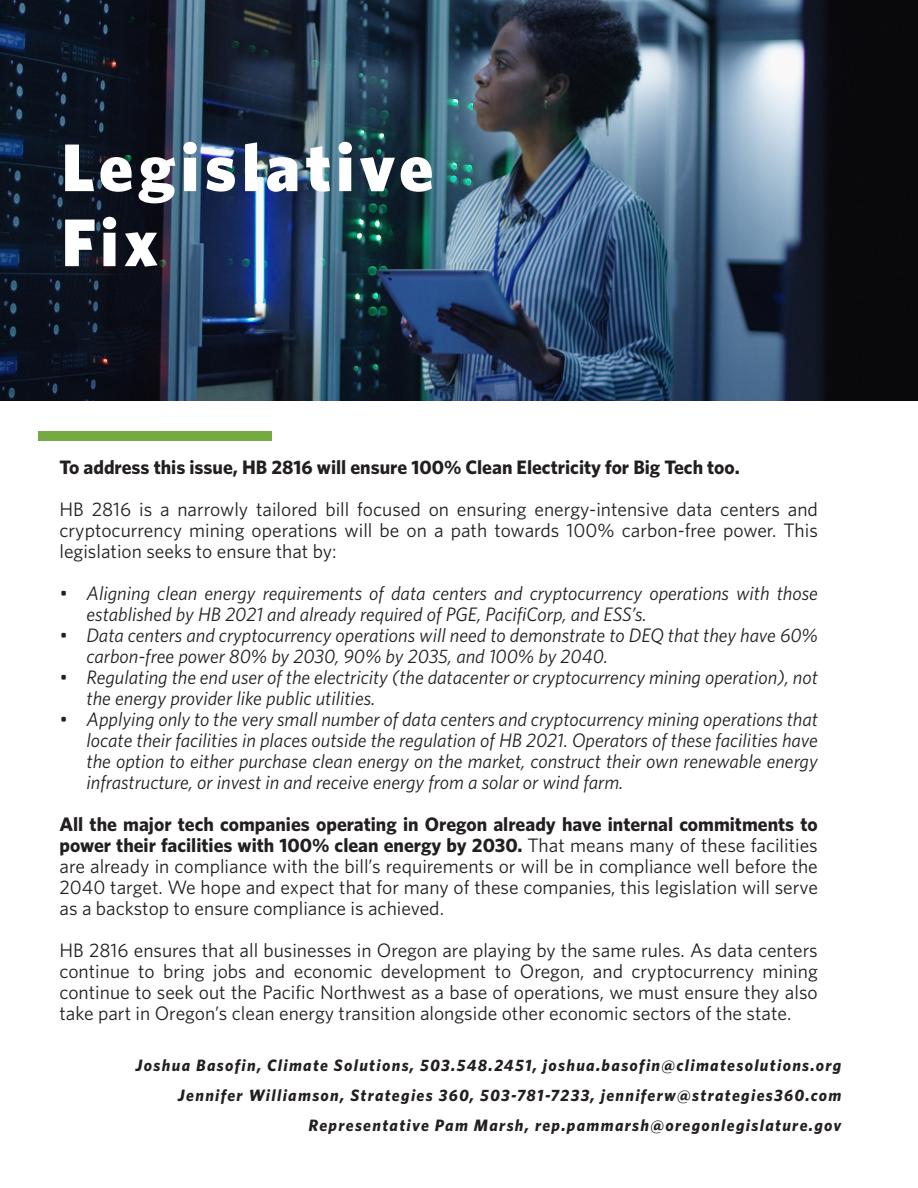
<style>
.page{position:relative;width:918px;height:1188px;background:#fff}
.page>*{position:absolute;margin:0;border:0;box-sizing:border-box;transform-origin:0 0}
.Headline{font:900 67.5px/75px "Whitney HTF";letter-spacing:.08em;color:#fff}
.Body_Text{font:19.5px/21px "Whitney HTF";color:#231f20;text-align:justify}
.t1{font:italic 19.5px/21px "Whitney HTF";color:#231f20}
.Body_Text-2{font:700 19.5px "Whitney HTF";color:#231f20}
.Headline-2{font:italic 700 16.5px "Whitney HTF";letter-spacing:.08em;color:#231f20}
.s1{font-weight:700}
</style>
<div class="page">
<img style="left:0;top:0;width:918px;height:401px">
<div style="left:38px;top:431px;width:234px;height:10px;background:#77a942"></div>
<p class="Headline" style="left:62px;top:128px;width:373px">Legislative<br>Fix</p>
<p class="Body_Text-2" style="left:60px;top:456px;width:682px">To address this issue, HB 2816 will ensure 100% Clean Electricity for Big Tech too.</p>
<p class="Body_Text" style="left:60px;top:499px;width:760px">HB 2816 is a narrowly tailored bill focused on ensuring energy-intensive data centers and cryptocurrency mining operations will be on a path towards 100% carbon-free power. This legislation seeks to ensure that by:</p>
<p class="t1" style="left:87px;top:583px;width:733px;text-indent:-27px">• Aligning clean energy requirements of data centers and cryptocurrency operations with those established by HB 2021 and already required of PGE, PacifiCorp, and ESS’s.</p>
<p class="t1" style="left:87px;top:625px;width:733px;text-indent:-27px">• Data centers and cryptocurrency operations will need to demonstrate to DEQ that they have 60% carbon-free power 80% by 2030, 90% by 2035, and 100% by 2040.</p>
<p class="t1" style="left:87px;top:667px;width:733px;text-indent:-27px">• Regulating the end user of the electricity (the datacenter or cryptocurrency mining operation), not the energy provider like public utilities.</p>
<p class="t1" style="left:87px;top:709px;width:733px;text-align:justify;text-indent:-27px">• Applying only to the very small number of data centers and cryptocurrency mining operations that locate their facilities in places outside the regulation of HB 2021. Operators of these facilities have the option to either purchase clean energy on the market, construct their own renewable energy infrastructure, or invest in and receive energy from a solar or wind farm.</p>
<p class="Body_Text" style="left:60px;top:814px;width:760px"><span class="s1">All the major tech companies operating in Oregon already have internal commitments to power their facilities with 100% clean energy by 2030.</span> That means many of these facilities are already in compliance with the bill’s requirements or will be in compliance well before the 2040 target. We hope and expect that for many of these companies, this legislation will serve as a backstop to ensure compliance is achieved.</p>
<p class="Body_Text" style="left:60px;top:940px;width:760px">HB 2816 ensures that all businesses in Oregon are playing by the same rules. As data centers continue to bring jobs and economic development to Oregon, and cryptocurrency mining continue to seek out the Pacific Northwest as a base of operations, we must ensure they also take part in Oregon’s clean energy transition alongside other economic sectors of the state.</p>
<p class="Headline-2" style="left:136px;top:1055px;width:707px">Joshua Basofin, Climate Solutions, 503.548.2451, joshua.basofin@climatesolutions.org</p>
<p class="Headline-2" style="left:178px;top:1085px;width:665px">Jennifer Williamson, Strategies 360, 503-781-7233, jenniferw@strategies360.com</p>
<p class="Headline-2" style="left:308px;top:1115px;width:534px">Representative Pam Marsh, rep.pammarsh@oregonlegislature.gov</p>
</div>
